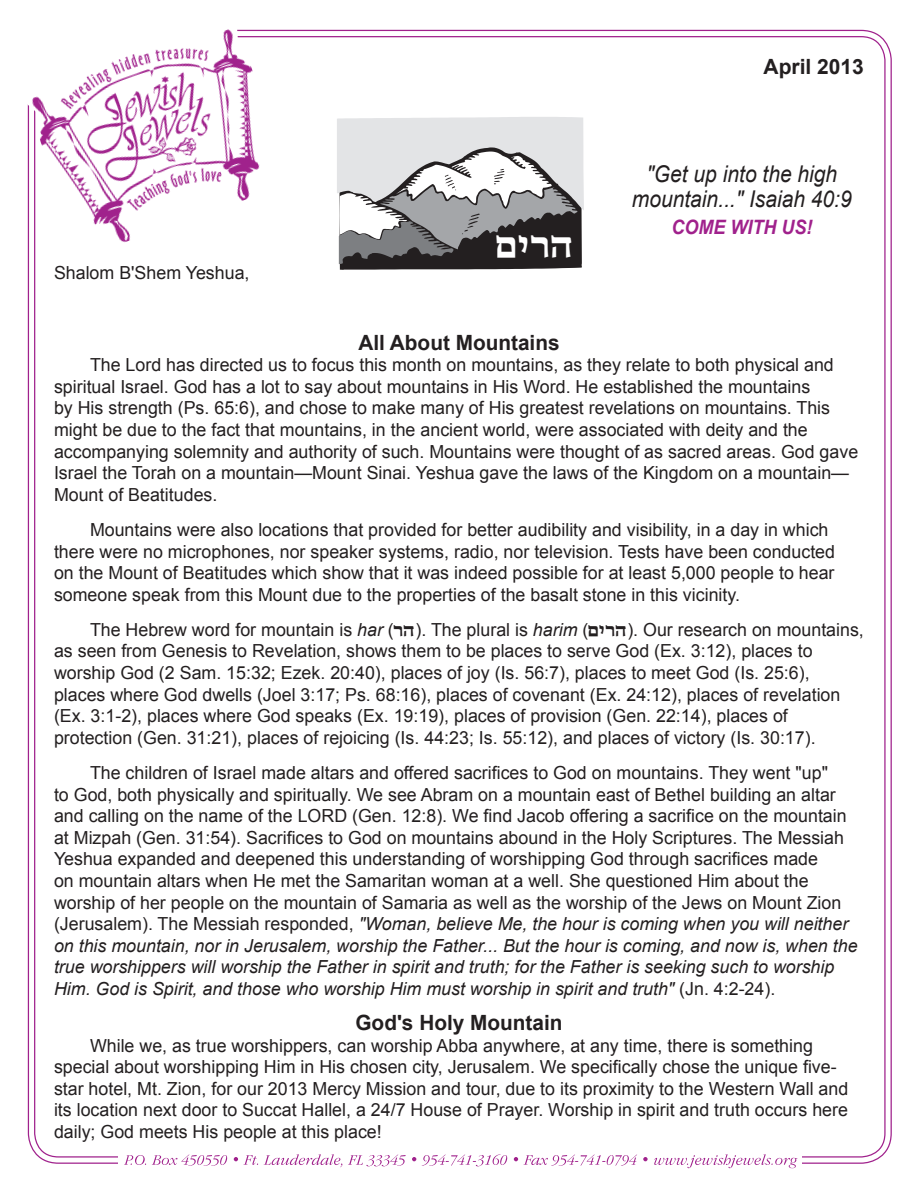
<style>
.page{position:relative;width:918px;height:1188px;background:#fff}
.page>*{position:absolute;margin:0;border:0;box-sizing:border-box;transform-origin:0 0}
.t1{font:42px "HADAS Abold";color:#fff}
.t2{font:italic 23.1px/25.2px "Arial";color:#231f20;text-align:center;scale:.91 1}
.t3{font:700 21px "Arial";color:#231f20}
.t4{font:21px "HADAS Abold";color:#231f20}
.t5{font:italic 700 19.8px "Arial";color:#a0218c;scale:.91 1}
.t6{font:18px/21.6px "Arial";color:#231f20}
.s1{font-style:italic}
.s2{font-family:"HADAS Abold";font-size:21px}
</style>
<div class="page">
<img style="left:27px;top:29px;width:265px;height:229px">
<svg style="left:124px;top:1154px;width:673px;height:14px"></svg>
<svg style="left:337px;top:117px;width:247px;height:153px"></svg>
<p class="t6" style="left:54px;top:262px;width:197px">Shalom B'Shem Yeshua,</p>
<h1 class="t1" style="left:497px;top:224px;width:80px">הרים</h1>
<p class="t3" style="left:764px;top:53px;width:102px">April 2013</p>
<p class="t2" style="left:632px;top:162px;width:243px">"Get up into the high mountain..." Isaiah 40:9</p>
<p class="t5" style="left:671px;top:214px;width:156px">COME WITH US!</p>
<p class="t3" style="left:358px;top:328px;width:203px">All About Mountains</p>
<p class="t6" style="left:54px;top:354px;width:806px;text-indent:36px">The Lord has directed us to focus this month on mountains, as they relate to both physical and spiritual Israel. God has a lot to say about mountains in His Word. He established the mountains<br>by His strength (Ps. 65:6), and chose to make many of His greatest revelations on mountains. This might be due to the fact that mountains, in the ancient world, were associated with deity and the accompanying solemnity and authority of such. Mountains were thought of as sacred areas. God gave Israel the Torah on a mountain—Mount Sinai. Yeshua gave the laws of the Kingdom on a mountain— Mount of Beatitudes.</p>
<p class="t6" style="left:54px;top:519px;width:783px;text-indent:36px">Mountains were also locations that provided for better audibility and visibility, in a day in which there were no microphones, nor speaker systems, radio, nor television. Tests have been conducted on the Mount of Beatitudes which show that it was indeed possible for at least 5,000 people to hear someone speak from this Mount due to the properties of the basalt stone in this vicinity.</p>
<p class="t6" style="left:90px;top:619px;width:500px">The Hebrew word for mountain is <span class="s1">har</span> ( <span class="s2">הר</span> (. The plural is <span class="s1">harim</span> (</p>
<p class="t4" style="left:588px;top:619px;width:41px">הרים</p>
<p class="t6" style="left:54px;top:619px;width:811px;text-indent:573px">(. Our research on mountains, as seen from Genesis to Revelation, shows them to be places to serve God (Ex. 3:12), places to worship God (2 Sam. 15:32; Ezek. 20:40), places of joy (Is. 56:7), places to meet God (Is. 25:6), places where God dwells (Joel 3:17; Ps. 68:16), places of covenant (Ex. 24:12), places of revelation (Ex. 3:1-2), places where God speaks (Ex. 19:19), places of provision (Gen. 22:14), places of protection (Gen. 31:21), places of rejoicing (Is. 44:23; Is. 55:12), and places of victory (Is. 30:17).</p>
<p class="t6" style="left:54px;top:762px;width:805px;text-indent:36px">The children of Israel made altars and offered sacrifices to God on mountains. They went "up"<br>to God, both physically and spiritually. We see Abram on a mountain east of Bethel building an altar and calling on the name of the LORD (Gen. 12:8). We find Jacob offering a sacrifice on the mountain at Mizpah (Gen. 31:54). Sacrifices to God on mountains abound in the Holy Scriptures. The Messiah Yeshua expanded and deepened this understanding of worshipping God through sacrifices made<br>on mountain altars when He met the Samaritan woman at a well. She questioned Him about the worship of her people on the mountain of Samaria as well as the worship of the Jews on Mount Zion (Jerusalem). The Messiah responded, <span class="s1">"Woman, believe Me, the hour is coming when you will neither on this mountain, nor in Jerusalem, worship the Father... But the hour is coming, and now is, when the true worshippers will worship the Father in spirit and truth; for the Father is seeking such to worship Him. God is Spirit, and those who worship Him must worship in spirit and truth"</span> (Jn. 4:2-24).</p>
<p class="t3" style="left:355px;top:1009px;width:209px">God's Holy Mountain</p>
<p class="t6" style="left:54px;top:1035px;width:796px;text-indent:36px">While we, as true worshippers, can worship Abba anywhere, at any time, there is something special about worshipping Him in His chosen city, Jerusalem. We specifically chose the unique five&shy;star hotel, Mt. Zion, for our 2013 Mercy Mission and tour, due to its proximity to the Western Wall and its location next door to Succat Hallel, a 24/7 House of Prayer. Worship in spirit and truth occurs here daily; God meets His people at this place!</p>
</div>
